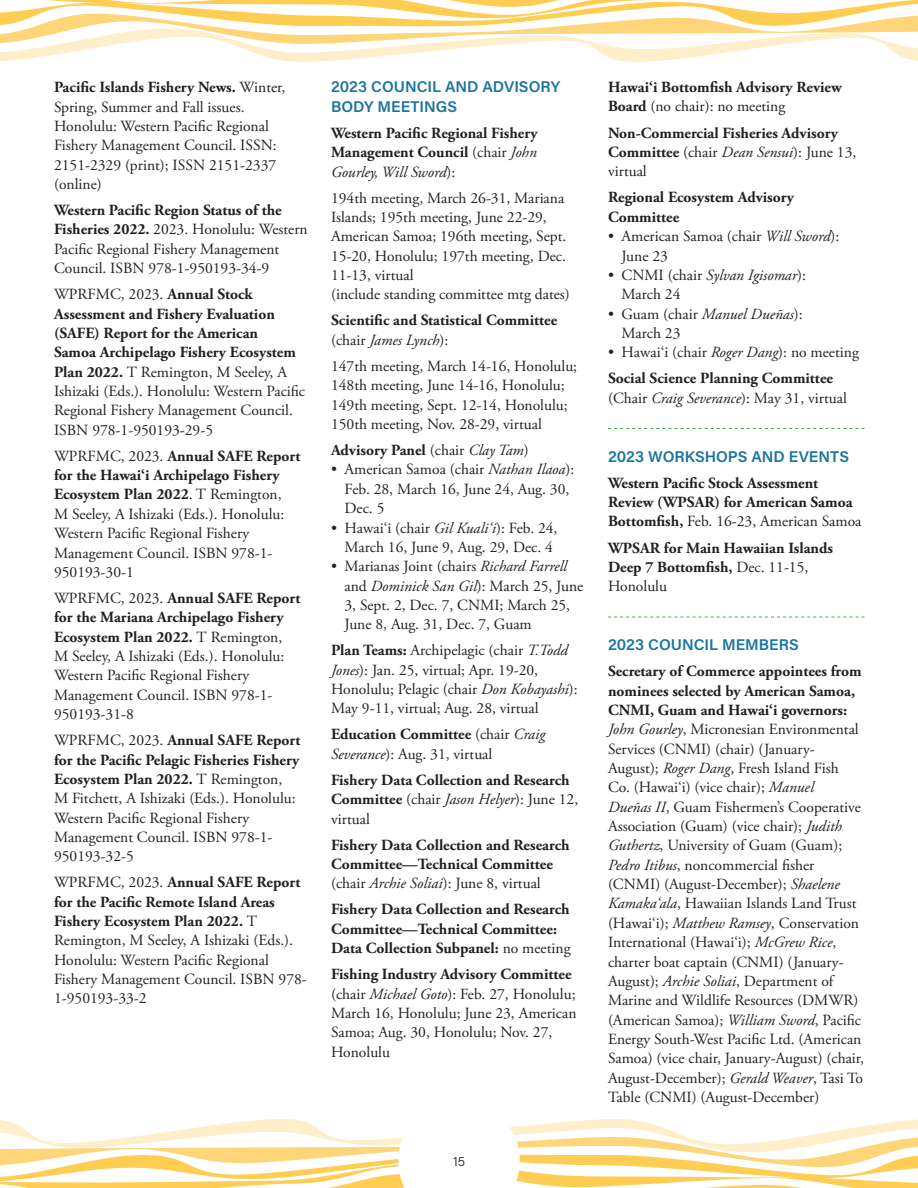
<style>
.page{position:relative;width:918px;height:1188px;background:#fff}
.page>*{position:absolute;margin:0;border:0;box-sizing:border-box;transform-origin:0 0}
.t1{font:15.6px/19.4px "Adobe Garamond Pro";color:#231f20}
.t2{font:700 15.6px/19.4px "Adobe Garamond Pro";color:#231f20}
.t3{font:600 15.6px/19.4px "Acumin Pro";color:#1974a1}
.t4{font:300 13.5px "Acumin Pro";color:#231f20}
.s1{font-weight:700}
.s2{font-weight:400}
.s3{font-weight:400;font-style:italic}
.s4{font-style:italic}
</style>
<div class="page">
<svg style="left:608px;top:428px;width:257px;height:1px"></svg>
<svg style="left:608px;top:617px;width:257px;height:1px"></svg>
<svg style="left:0;top:1119px;width:918px;height:69px"></svg>
<svg style="left:0;top:0;width:918px;height:62px"></svg>
<p class="t1" style="left:54px;top:78px;width:233px"><span class="s1">Pacific Islands Fishery News.</span> Winter,<br>Spring, Summer and Fall issues.<br>Honolulu: Western Pacific Regional<br>Fishery Management Council. ISSN:<br>2151-2329 (print); ISSN 2151-2337 (online)</p>
<p class="t1" style="left:54px;top:201px;width:255px"><span class="s1">Western Pacific Region Status of the Fisheries 2022.</span> 2023. Honolulu: Western Pacific Regional Fishery Management Council. ISBN 978-1-950193-34-9</p>
<p class="t1" style="left:54px;top:285px;width:253px">WPRFMC, 2023. <span class="s1">Annual Stock Assessment and Fishery Evaluation (SAFE) Report for the American<br>Samoa Archipelago Fishery Ecosystem Plan 2022.</span> T Remington, M Seeley, A Ishizaki (Eds.). Honolulu: Western Pacific Regional Fishery Management Council.<br>ISBN 978-1-950193-29-5</p>
<p class="t1" style="left:54px;top:447px;width:248px">WPRFMC, 2023. <span class="s1">Annual SAFE Report for the Hawai‘i Archipelago Fishery<br>Ecosystem Plan 2022</span>. T Remington,<br>M Seeley, A Ishizaki (Eds.). Honolulu:<br>Western Pacific Regional Fishery<br>Management Council. ISBN 978-1-<br>950193-30-1</p>
<p class="t1" style="left:54px;top:589px;width:248px">WPRFMC, 2023. <span class="s1">Annual SAFE Report for the Mariana Archipelago Fishery<br>Ecosystem Plan 2022.</span> T Remington,<br>M Seeley, A Ishizaki (Eds.). Honolulu:<br>Western Pacific Regional Fishery<br>Management Council. ISBN 978-1-<br>950193-31-8</p>
<p class="t1" style="left:54px;top:731px;width:248px">WPRFMC, 2023. <span class="s1">Annual SAFE Report for the Pacific Pelagic Fisheries Fishery Ecosystem Plan 2022.</span> T Remington,<br>M Fitchett, A Ishizaki (Eds.). Honolulu:<br>Western Pacific Regional Fishery Management Council. ISBN 978-1- 950193-32-5</p>
<p class="t1" style="left:54px;top:873px;width:254px">WPRFMC, 2023. <span class="s1">Annual SAFE Report for the Pacific Remote Island Areas<br>Fishery Ecosystem Plan 2022.</span> T<br>Remington, M Seeley, A Ishizaki (Eds.).<br>Honolulu: Western Pacific Regional<br>Fishery Management Council. ISBN 978-<br>1-950193-33-2</p>
<p class="t3" style="left:331px;top:77px;width:231px">2023 COUNCIL AND ADVISORY<br>BODY MEETINGS</p>
<p class="t2" style="left:331px;top:123px;width:208px;text-align:justify">Western Pacific Regional Fishery Management Council <span class="s2">(chair</span> <span class="s3">John Gourley, Will Sword</span><span class="s2">):</span></p>
<p class="t1" style="left:331px;top:189px;width:240px">194th meeting, March 26-31, Mariana Islands; 195th meeting, June 22-29, American Samoa; 196th meeting, Sept.<br>15-20, Honolulu; 197th meeting, Dec.<br>11-13, virtual<br>(include standing committee mtg dates)</p>
<p class="t2" style="left:331px;top:311px;width:228px">Scientific and Statistical Committee <span class="s2">(chair</span> <span class="s3">James Lynch</span><span class="s2">):</span></p>
<p class="t1" style="left:331px;top:357px;width:248px">147th meeting, March 14-16, Honolulu; 148th meeting, June 14-16, Honolulu; 149th meeting, Sept. 12-14, Honolulu; 150th meeting, Nov. 28-29, virtual</p>
<p class="t2" style="left:331px;top:441px;width:199px">Advisory Panel <span class="s2">(chair</span> <span class="s3">Clay Tam</span><span class="s2">)</span></p>
<p class="t1" style="left:345px;top:460px;width:231px;text-indent:-13px">• American Samoa (chair <span class="s4">Nathan Ilaoa</span>):<br>Feb. 28, March 16, June 24, Aug. 30,<br>Dec. 5</p>
<p class="t1" style="left:331px;top:518px;width:228px;text-align:center">• Hawai‘i (chair <span class="s4">Gil Kuali‘i</span>): Feb. 24,<br>March 16, June 9, Aug. 29, Dec. 4</p>
<p class="t1" style="left:345px;top:557px;width:240px;text-indent:-13px">• Marianas Joint (chairs <span class="s4">Richard Farrell </span>and <span class="s4">Dominick San Gil</span>): March 25, June 3, Sept. 2, Dec. 7, CNMI; March 25, June 8, Aug. 31, Dec. 7, Guam</p>
<p class="t1" style="left:331px;top:641px;width:248px"><span class="s1">Plan Teams:</span> Archipelagic (chair <span class="s4">T.Todd Jones</span>): Jan. 25, virtual; Apr. 19-20, Honolulu; Pelagic (chair <span class="s4">Don Kobayashi</span>):<br>May 9-11, virtual; Aug. 28, virtual</p>
<p class="t1" style="left:331px;top:725px;width:216px"><span class="s1">Education Committee</span> (chair <span class="s4">Craig<br>Severance</span>): Aug. 31, virtual</p>
<p class="t2" style="left:331px;top:771px;width:249px">Fishery Data Collection and Research<br>Committee <span class="s2">(chair</span> <span class="s3">Jason Helyer</span><span class="s2">): June 12, virtual</span></p>
<p class="t2" style="left:331px;top:835px;width:240px">Fishery Data Collection and Research<br>Committee—Technical Committee <span class="s2">(chair</span> <span class="s3">Archie Soliai</span><span class="s2">): June 8, virtual</span></p>
<p class="t2" style="left:331px;top:900px;width:241px">Fishery Data Collection and Research<br>Committee—Technical Committee:<br>Data Collection Subpanel: <span class="s2">no meeting</span></p>
<p class="t1" style="left:331px;top:965px;width:247px"><span class="s1">Fishing Industry Advisory Committee </span>(chair <span class="s4">Michael Goto</span>): Feb. 27, Honolulu;<br>March 16, Honolulu; June 23, American<br>Samoa; Aug. 30, Honolulu; Nov. 27,<br>Honolulu</p>
<p class="t4" style="left:453px;top:1152px;width:13px">15</p>
<p class="t2" style="left:608px;top:78px;width:235px">Hawai‘i Bottomfish Advisory Review<br>Board <span class="s2">(no chair): no meeting</span></p>
<p class="t2" style="left:608px;top:123px;width:250px">Non-Commercial Fisheries Advisory<br>Committee <span class="s2">(chair</span> <span class="s3">Dean Sensui</span><span class="s2">): June 13, virtual</span></p>
<p class="t2" style="left:608px;top:188px;width:188px">Regional Ecosystem Advisory<br>Committee</p>
<p class="t1" style="left:622px;top:227px;width:219px;text-indent:-13px">• American Samoa (chair <span class="s4">Will Sword</span>):<br>June 23</p>
<p class="t1" style="left:622px;top:266px;width:186px;text-indent:-13px">• CNMI (chair <span class="s4">Sylvan Igisomar</span>):<br>March 24</p>
<p class="t1" style="left:622px;top:305px;width:183px;text-indent:-13px">• Guam (chair <span class="s4">Manuel Dueñas</span>):<br>March 23</p>
<p class="t1" style="left:608px;top:343px;width:252px">• Hawai‘i (chair <span class="s4">Roger Dang</span>): no meeting</p>
<p class="t2" style="left:608px;top:369px;width:240px">Social Science Planning Committee <span class="s2">(Chair</span> <span class="s3">Craig Severance</span><span class="s2">): May 31, virtual</span></p>
<p class="t3" style="left:608px;top:446px;width:243px">2023 WORKSHOPS AND EVENTS</p>
<p class="t2" style="left:608px;top:473px;width:255px">Western Pacific Stock Assessment<br>Review (WPSAR) for American Samoa<br>Bottomfish, <span class="s2">Feb. 16-23, American Samoa</span></p>
<p class="t2" style="left:608px;top:538px;width:226px">WPSAR for Main Hawaiian Islands<br>Deep 7 Bottomfish, <span class="s2">Dec. 11-15,<br>Honolulu</span></p>
<p class="t3" style="left:608px;top:634px;width:192px">2023 COUNCIL MEMBERS</p>
<p class="t1" style="left:608px;top:662px;width:258px"><span class="s1">Secretary of Commerce appointees from nominees selected by American Samoa, CNMI, Guam and Hawai‘i governors:<br></span><span class="s4">John Gourley</span>, Micronesian Environmental Services (CNMI) (chair) (January-August); <span class="s4">Roger Dang</span>, Fresh Island Fish Co. (Hawai‘i) (vice chair); <span class="s4">Manuel<br>Dueñas II</span>, Guam Fishermen’s Cooperative Association (Guam) (vice chair); <span class="s4">Judith Guthertz</span>, University of Guam (Guam); <span class="s4">Pedro Itibus</span>, noncommercial fisher (CNMI) (August-December); <span class="s4">Shaelene Kamaka‘ala</span>, Hawaiian Islands Land Trust (Hawai‘i); <span class="s4">Matthew Ramsey</span>, Conservation International (Hawai‘i); <span class="s4">McGrew Rice</span>, charter boat captain (CNMI) (January-August); <span class="s4">Archie Soliai</span>, Department of Marine and Wildlife Resources (DMWR) (American Samoa); <span class="s4">William Sword</span>, Pacific Energy South-West Pacific Ltd. (American Samoa) (vice chair, January-August) (chair, August-December); <span class="s4">Gerald Weaver</span>, Tasi To Table (CNMI) (August-December)</p>
</div>
